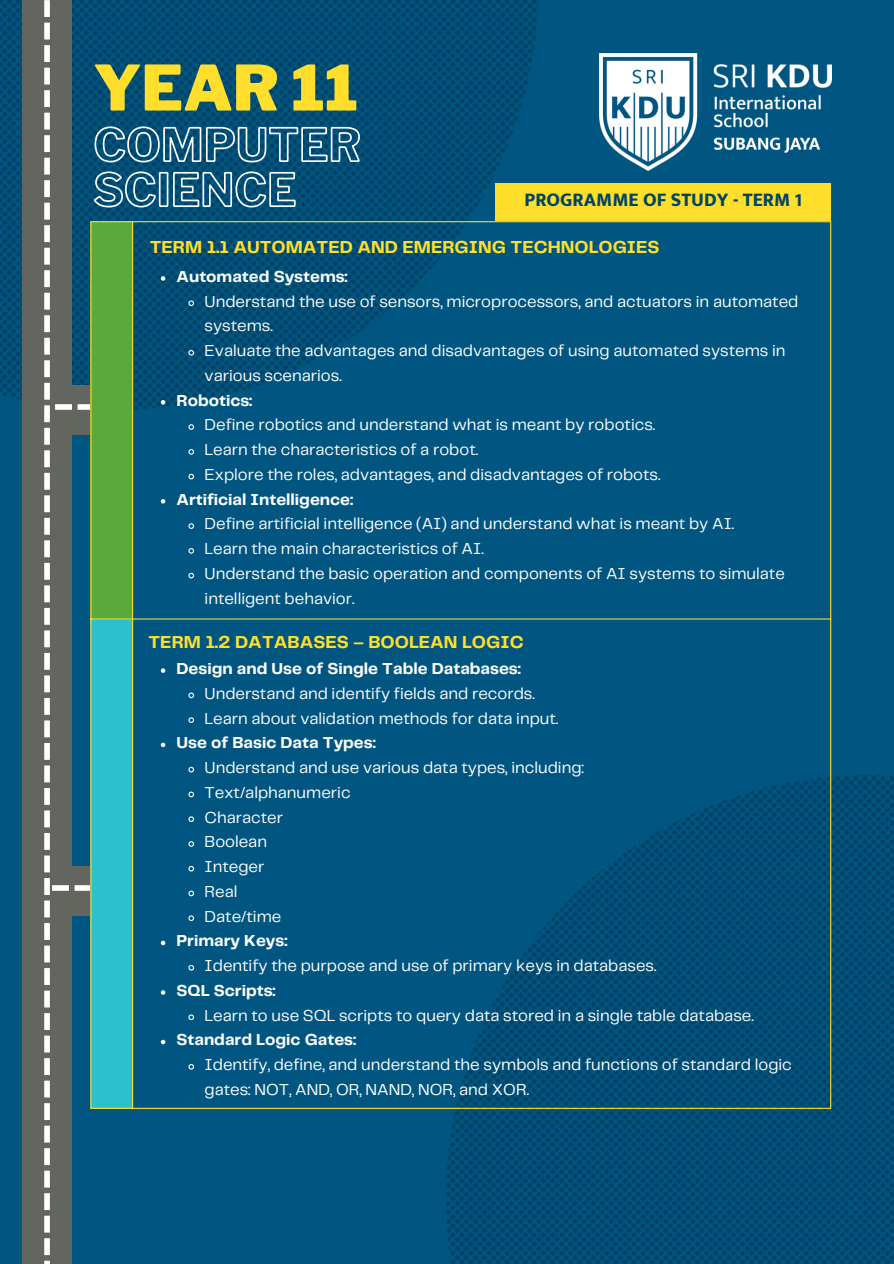
<style>
.page{position:relative;width:894px;height:1264px;background:#fff}
.page>*{position:absolute;margin:0;border:0;box-sizing:border-box;transform-origin:0 0}
.t1{font:900 62.1px "Libre Franklin";color:#ffdf2b}
.t2{font:800 19.2px "Mukta Mahee";color:#024464}
.t3{font:700 18px "Telegraf";color:#ffdf2b}
.t4{font:16.5px/24.8px "Telegraf";color:#fff}
.t5{font:700 16.5px "Telegraf";color:#fff}
</style>
<div class="page">
<div style="left:0;top:0;width:893px;height:1263px;background:#015581"></div>
<img style="left:599px;top:53px;width:231px;height:117px">
<img style="left:0;top:0;width:538px;height:400px">
<div style="left:22px;top:0;width:50px;height:1263px;background:#62665f"></div>
<img style="left:446px;top:775px;width:447px;height:488px">
<hr style="left:829px;top:222px;width:2px;height:885px;background:#ffdf2b">
<hr style="left:90px;top:221px;width:741px;height:1px;background:#ffdf2b">
<hr style="left:90px;top:618px;width:741px;height:1px;background:#ffdf2b">
<hr style="left:90px;top:1107px;width:741px;height:1px;background:#ffdf2b">
<svg style="left:44px;top:0;width:317px;height:1263px"></svg>
<div style="left:495px;top:183px;width:336px;height:38px;background:#ffdf2b"></div>
<h2 class="t1" style="left:93px;top:51px;width:266px">YEAR 11</h2>
<p class="t2" style="left:524px;top:188px;width:279px">PROGRAMME OF STUDY - TERM 1</p>
<p class="t3" style="left:150px;top:239px;width:511px">TERM 1.1 AUTOMATED AND EMERGING TECHNOLOGIES</p>
<p class="t5" style="left:176px;top:269px;width:173px">Automated Systems:</p>
<h3 class="t4" style="left:204px;top:289px;width:595px">Understand the use of sensors, microprocessors, and actuators in automated systems.</h3>
<h3 class="t4" style="left:204px;top:339px;width:582px">Evaluate the advantages and disadvantages of using automated systems in various scenarios.</h3>
<p class="t5" style="left:176px;top:393px;width:77px">Robotics:</p>
<p class="t4" style="left:204px;top:413px;width:452px">Define robotics and understand what is meant by robotics.</p>
<p class="t4" style="left:204px;top:438px;width:275px">Learn the characteristics of a robot.</p>
<p class="t4" style="left:204px;top:463px;width:457px">Explore the roles, advantages, and disadvantages of robots.</p>
<p class="t5" style="left:176px;top:492px;width:178px">Artificial Intelligence:</p>
<p class="t4" style="left:204px;top:512px;width:531px">Define artificial intelligence (AI) and understand what is meant by AI.</p>
<p class="t4" style="left:204px;top:537px;width:280px">Learn the main characteristics of AI.</p>
<p class="t4" style="left:204px;top:562px;width:581px">Understand the basic operation and components of AI systems to simulate intelligent behavior.</p>
<p class="t3" style="left:148px;top:634px;width:376px">TERM 1.2 DATABASES – BOOLEAN LOGIC</p>
<p class="t5" style="left:176px;top:661px;width:346px">Design and Use of Single Table Databases:</p>
<p class="t4" style="left:204px;top:681px;width:331px">Understand and identify fields and records.</p>
<p class="t4" style="left:204px;top:706px;width:355px">Learn about validation methods for data input.</p>
<h3 class="t5" style="left:176px;top:735px;width:201px">Use of Basic Data Types:</h3>
<p class="t4" style="left:204px;top:756px;width:380px">Understand and use various data types, including:</p>
<p class="t4" style="left:204px;top:780px;width:147px">Text/alphanumeric</p>
<p class="t4" style="left:204px;top:805px;width:80px">Character</p>
<p class="t4" style="left:204px;top:830px;width:64px">Boolean</p>
<p class="t4" style="left:204px;top:855px;width:61px">Integer</p>
<p class="t4" style="left:204px;top:879px;width:34px">Real</p>
<p class="t4" style="left:204px;top:904px;width:78px">Date/time</p>
<p class="t5" style="left:176px;top:933px;width:112px">Primary Keys:</p>
<p class="t4" style="left:204px;top:954px;width:453px">Identify the purpose and use of primary keys in databases.</p>
<p class="t5" style="left:176px;top:983px;width:101px">SQL Scripts:</p>
<p class="t4" style="left:204px;top:1003px;width:550px">Learn to use SQL scripts to query data stored in a single table database.</p>
<p class="t5" style="left:176px;top:1032px;width:181px">Standard Logic Gates:</p>
<p class="t4" style="left:204px;top:1053px;width:588px">Identify, define, and understand the symbols and functions of standard logic gates: NOT, AND, OR, NAND, NOR, and XOR.</p>
</div>
